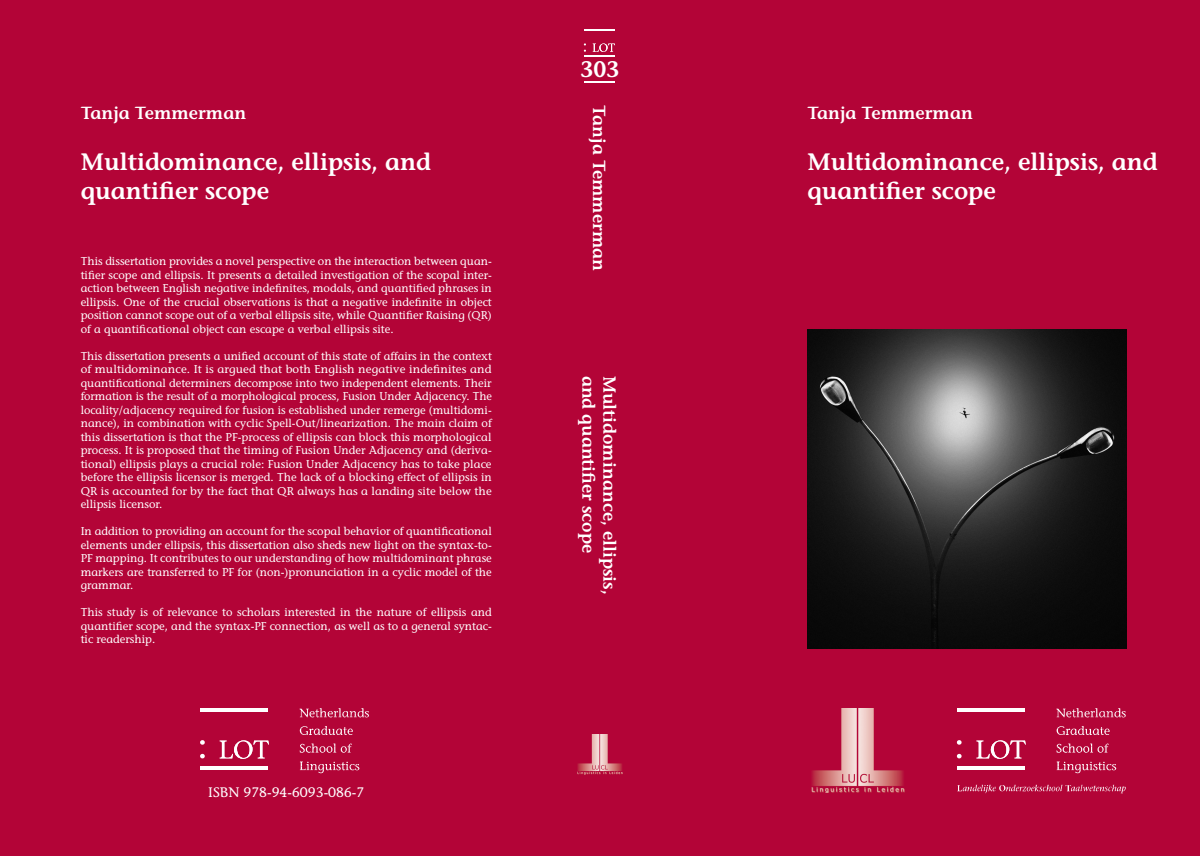
<style>
.page{position:relative;width:1200px;height:856px;background:#b30437}
.page>*{position:absolute;margin:0;border:0;box-sizing:border-box;transform-origin:0 0}
.t1{font:600 23.75px/28.5px "Stone Informal";color:#fff}
.t2{font:600 22.5px "Stone Informal";color:#fff}
.t3{font:600 22.5px "Stone Informal";color:#fff;scale:.95 1}
.t4{font:600 17.5px "Stone Informal";color:#fff}
.t5{font:13.75px "Stone Informal";color:#fff}
.t6{font:11.25px/13.5px "Stone Informal";color:#fff;text-align:justify}
</style>
<div class="page">
<svg style="left:593px;top:44px;width:22px;height:8px"></svg>
<svg style="left:584px;top:43px;width:2px;height:9px"></svg>
<hr style="left:584px;top:29px;width:30px;height:2px;background:#fff">
<hr style="left:584px;top:55px;width:30px;height:2px;background:#fff">
<hr style="left:584px;top:81px;width:30px;height:2px;background:#fff">
<img style="left:578px;top:734px;width:44px;height:41px">
<svg style="left:300px;top:761px;width:59px;height:12px"></svg>
<svg style="left:300px;top:743px;width:52px;height:10px"></svg>
<svg style="left:300px;top:726px;width:53px;height:9px"></svg>
<svg style="left:299px;top:708px;width:70px;height:9px"></svg>
<svg style="left:220px;top:740px;width:49px;height:19px"></svg>
<svg style="left:200px;top:740px;width:5px;height:18px"></svg>
<hr style="left:200px;top:709px;width:68px;height:3px;background:#fff">
<hr style="left:200px;top:766px;width:68px;height:4px;background:#fff">
<img style="left:807px;top:329px;width:319px;height:319px">
<img style="left:812px;top:709px;width:92px;height:84px">
<svg style="left:1056px;top:761px;width:60px;height:12px"></svg>
<svg style="left:1056px;top:743px;width:53px;height:10px"></svg>
<svg style="left:1056px;top:726px;width:53px;height:9px"></svg>
<svg style="left:1056px;top:708px;width:69px;height:9px"></svg>
<svg style="left:976px;top:740px;width:49px;height:19px"></svg>
<svg style="left:956px;top:740px;width:5px;height:18px"></svg>
<hr style="left:957px;top:709px;width:67px;height:3px;background:#fff">
<hr style="left:957px;top:766px;width:67px;height:4px;background:#fff">
<svg style="left:957px;top:785px;width:168px;height:8px"></svg>
<h3 class="t4" style="left:81px;top:102px;width:167px">Tanja Temmerman</h3>
<h1 class="t1" style="left:81px;top:148px;width:352px">Multidominance, ellipsis, and quantifier scope</h1>
<p class="t6" style="left:81px;top:255px;width:413px">This dissertation provides a novel perspective on the interaction between quan&shy;tifier scope and ellipsis. It presents a detailed investigation of the scopal inter&shy;action between English negative indefinites, modals, and quantified phrases in ellipsis. One of the crucial observations is that a negative indefinite in object position cannot scope out of a verbal ellipsis site, while Quantifier Raising (QR) of a quantificational object can escape a verbal ellipsis site.</p>
<p class="t6" style="left:81px;top:349px;width:413px">This dissertation presents a unified account of this state of affairs in the context of multidominance. It is argued that both English negative indefinites and quantificational determiners decompose into two independent elements. Their formation is the result of a morphological process, Fusion Under Adjacency. The locality/adjacency required for fusion is established under remerge (multidomi&shy;nance), in combination with cyclic Spell-Out/linearization. The main claim of this dissertation is that the PF-process of ellipsis can block this morphological process. It is proposed that the timing of Fusion Under Adjacency and (deriva&shy;tional) ellipsis plays a crucial role: Fusion Under Adjacency has to take place before the ellipsis licensor is merged. The lack of a blocking effect of ellipsis in QR is accounted for by the fact that QR always has a landing site below the ellipsis licensor.</p>
<p class="t6" style="left:81px;top:525px;width:413px">In addition to providing an account for the scopal behavior of quantificational elements under ellipsis, this dissertation also sheds new light on the syntax-to-PF mapping. It contributes to our understanding of how multidominant phrase markers are transferred to PF for (non-)pronunciation in a cyclic model of the grammar.</p>
<p class="t6" style="left:81px;top:606px;width:413px">This study is of relevance to scholars interested in the nature of ellipsis and quantifier scope, and the syntax-PF connection, as well as to a general syntac&shy;tic readership.</p>
<p class="t5" style="left:208px;top:783px;width:158px">ISBN 978-94-6093-086-7</p>
<h2 class="t2" style="left:580px;top:56px;width:40px">303</h2>
<h2 class="t3" style="left:581px;top:56px;width:40px">220</h2>
<h3 class="t4" style="left:610px;top:105px;width:167px;rotate:90deg">Tanja Temmerman</h3>
<h3 class="t4" style="left:599px;top:375px;width:179px;rotate:90deg">and quantifier scope</h3>
<h3 class="t4" style="left:620px;top:375px;width:221px;rotate:90deg">Multidominance, ellipsis,</h3>
<h3 class="t4" style="left:807px;top:102px;width:167px">Tanja Temmerman</h3>
<h1 class="t1" style="left:807px;top:148px;width:352px">Multidominance, ellipsis, and quantifier scope</h1>
</div>
